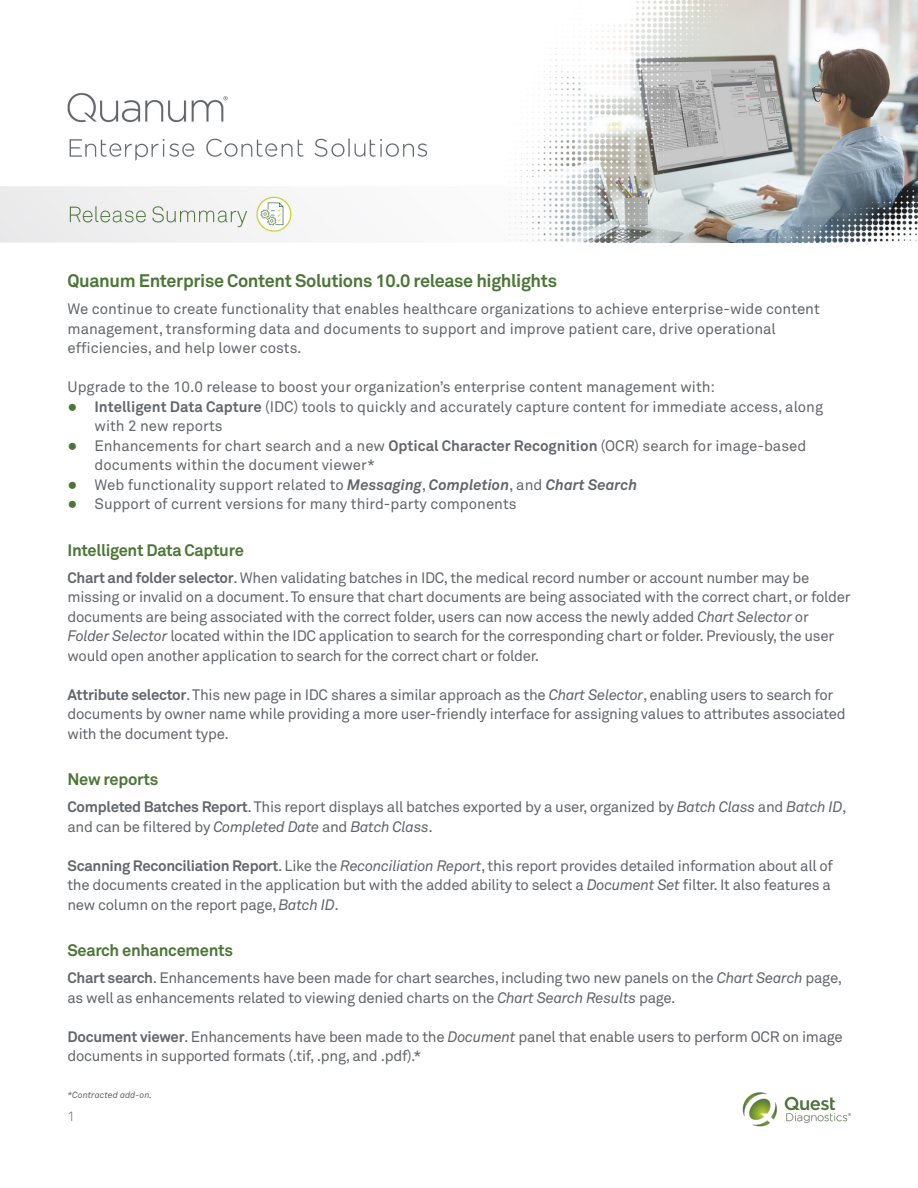
<style>
.page{position:relative;width:918px;height:1188px;background:#fff}
.page>*{position:absolute;margin:0;border:0;box-sizing:border-box;transform-origin:0 0}
.Main_Bullet_List_Style{font:700 18px "Akkurat Pro";letter-spacing:-.02em;color:#4c7637}
.Main_Bullet_List_Style-2{font:700 16.5px "Akkurat Pro";letter-spacing:-.02em;color:#4c7637}
.Main_Bullet_List_Style-3{font:15px/19.5px "Akkurat Pro";letter-spacing:-.02em;color:#63666a}
.Main_Bullet_List_Style-4{font:15px/19.5px "Akkurat Pro";color:#63666a}
.t1{font:300 13.5px "Akkurat Pro";color:#63666a}
.Main_Bullet_List_Style-5{font:italic 9px "Akkurat Pro";color:#63666a}
.s1{font-family:"Arial";font-size:16.5px;color:#4c7637}
.s2{font-weight:700}
.s3{font-weight:700;font-style:italic}
.s4{font-style:italic}
</style>
<div class="page">
<img style="left:742px;top:1092px;width:109px;height:35px">
<img style="left:0;top:0;width:918px;height:243px">
<p class="Main_Bullet_List_Style" style="left:68px;top:270px;width:491px">Quanum Enterprise Content Solutions 10.0 release highlights</p>
<p class="Main_Bullet_List_Style-4" style="left:68px;top:299px;width:754px">We continue to create functionality that enables healthcare organizations to achieve enterprise-wide content management, transforming data and documents to support and improve patient care, drive operational efficiencies, and help lower costs.</p>
<p class="Main_Bullet_List_Style-4" style="left:68px;top:377px;width:649px">Upgrade to the 10.0 release to boost your organization’s enterprise content management with:</p>
<p class="Main_Bullet_List_Style-4" style="left:94px;top:397px;width:730px;text-indent:-27px"><span class="s1">●</span> <span class="s2">Intelligent Data Capture</span> (IDC) tools to quickly and accurately capture content for immediate access, along with 2 new reports</p>
<p class="Main_Bullet_List_Style-4" style="left:94px;top:436px;width:713px;text-indent:-27px"><span class="s1">●</span> Enhancements for chart search and a new <span class="s2">Optical Character Recognition</span> (OCR) search for image-based documents within the document viewer*</p>
<p class="Main_Bullet_List_Style-4" style="left:68px;top:475px;width:571px"><span class="s1">●</span> Web functionality support related to <span class="s3">Messaging</span>, <span class="s3">Completion</span>, and <span class="s3">Chart Search</span></p>
<p class="Main_Bullet_List_Style-4" style="left:68px;top:494px;width:451px"><span class="s1">●</span> Support of current versions for many third-party components</p>
<p class="Main_Bullet_List_Style-2" style="left:68px;top:540px;width:178px">Intelligent Data Capture</p>
<p class="Main_Bullet_List_Style-3" style="left:68px;top:568px;width:785px"><span class="s2">Chart and folder selector</span>. When validating batches in IDC, the medical record number or account number may be missing or invalid on a document. To ensure that chart documents are being associated with the correct chart, or folder documents are being associated with the correct folder, users can now access the newly added <span class="s4">Chart Selector</span> or <span class="s4">Folder Selector</span> located within the IDC application to search for the corresponding chart or folder. Previously, the user would open another application to search for the correct chart or folder.</p>
<p class="Main_Bullet_List_Style-3" style="left:68px;top:685px;width:780px"><span class="s2">Attribute selector</span>. This new page in IDC shares a similar approach as the <span class="s4">Chart Selector</span>, enabling users to search for documents by owner name while providing a more user-friendly interface for assigning values to attributes associated with the document type.</p>
<p class="Main_Bullet_List_Style-2" style="left:68px;top:769px;width:92px">New reports</p>
<p class="Main_Bullet_List_Style-3" style="left:68px;top:797px;width:781px"><span class="s2">Completed Batches Report</span>. This report displays all batches exported by a user, organized by <span class="s4">Batch Class</span> and <span class="s4">Batch ID</span>, and can be filtered by <span class="s4">Completed Date</span> and <span class="s4">Batch Class</span>.</p>
<p class="Main_Bullet_List_Style-3" style="left:68px;top:856px;width:767px"><span class="s2">Scanning Reconciliation Report</span>. Like the <span class="s4">Reconciliation Report</span>, this report provides detailed information about all of the documents created in the application but with the added ability to select a <span class="s4">Document Set</span> filter. It also features a new column on the report page, <span class="s4">Batch ID</span>.</p>
<p class="Main_Bullet_List_Style-2" style="left:68px;top:940px;width:167px">Search enhancements</p>
<p class="Main_Bullet_List_Style-3" style="left:68px;top:968px;width:776px"><span class="s2">Chart search</span>. Enhancements have been made for chart searches, including two new panels on the <span class="s4">Chart Search</span> page, as well as enhancements related to viewing denied charts on the <span class="s4">Chart Search Results</span> page.</p>
<p class="Main_Bullet_List_Style-3" style="left:68px;top:1027px;width:777px"><span class="s2">Document viewer</span>. Enhancements have been made to the <span class="s4">Document</span> panel that enable users to perform OCR on image documents in supported formats (.tif, .png, and .pdf).*</p>
<p class="Main_Bullet_List_Style-5" style="left:68px;top:1090px;width:86px">*Contracted add-on.</p>
<p class="t1" style="left:68px;top:1108px;width:9px">1</p>
</div>
